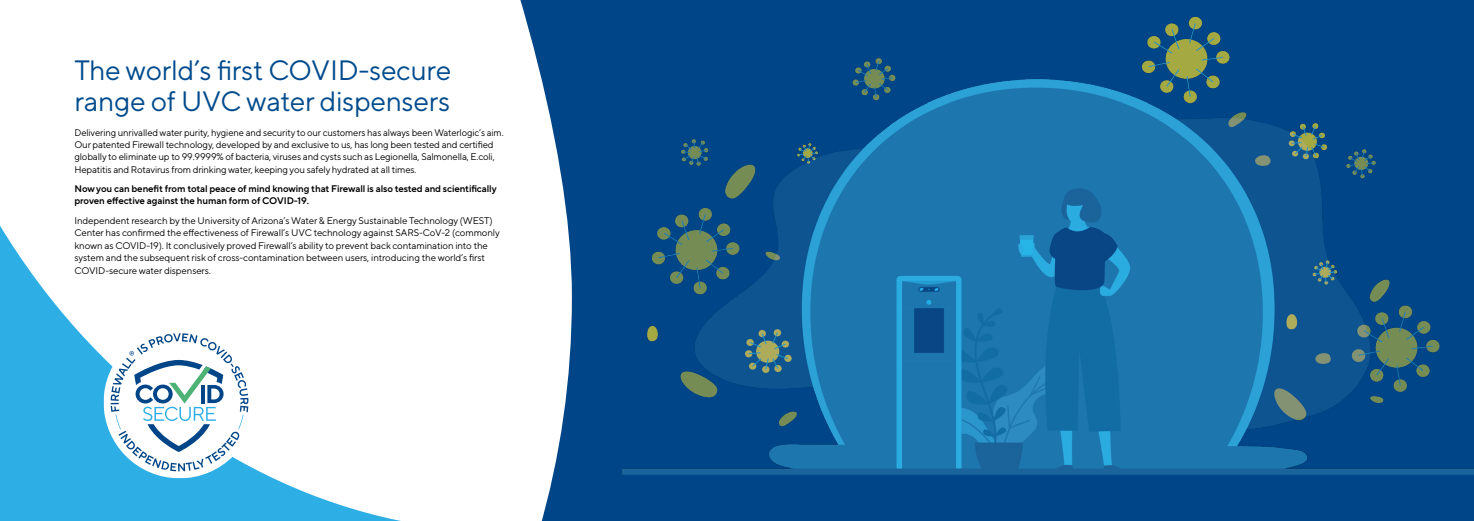
<style>
.page{position:relative;width:1474px;height:521px;background:#fff}
.page>*{position:absolute;margin:0;border:0;box-sizing:border-box;transform-origin:0 0}
.t1{font:28px/30.6px "TT Norms Pro";letter-spacing:-.01em;color:#004b8d}
.t2{font:9.62px/12.2px "TT Norms Pro";letter-spacing:-.01em;color:#000}
.t3{font:600 9.62px/12.2px "TT Norms Pro";letter-spacing:-.01em;color:#000}
</style>
<div class="page">
<svg style="left:0;top:225px;width:108px;height:296px;fill:#2dafe6"></svg>
<svg style="left:108px;top:0;width:472px;height:521px"></svg>
<svg style="left:104px;top:326px;width:151px;height:152px"></svg>
<div style="left:580px;top:0;width:893px;height:521px;background:#004587"></div>
<img style="left:623px;top:16px;width:850px;height:459px">
<h1 class="t1" style="left:74px;top:53px;width:378px">The world’s first COVID-secure range of UVC water dispensers</h1>
<p class="t2" style="left:74px;top:125px;width:431px">Delivering unrivalled water purity, hygiene and security to our customers has always been Waterlogic’s aim.<br>Our patented Firewall technology, developed by and exclusive to us, has long been tested and certified globally to eliminate up to 99.9999% of bacteria, viruses and cysts such as Legionella, Salmonella, E.coli, Hepatitis and Rotavirus from drinking water, keeping you safely hydrated at all times.</p>
<p class="t3" style="left:74px;top:182px;width:424px">Now you can benefit from total peace of mind knowing that Firewall is also tested and scientifically proven effective against the human form of COVID-19.</p>
<p class="t2" style="left:74px;top:214px;width:427px">Independent research by the University of Arizona’s Water &amp; Energy Sustainable Technology (WEST)<br>Center has confirmed the effectiveness of Firewall’s UVC technology against SARS-CoV-2 (commonly known as COVID-19). It conclusively proved Firewall’s ability to prevent back contamination into the system and the subsequent risk of cross-contamination between users, introducing the world’s first</p>
<p class="t2" style="left:74px;top:264px;width:138px">COVID-secure water dispensers.</p>
</div>
